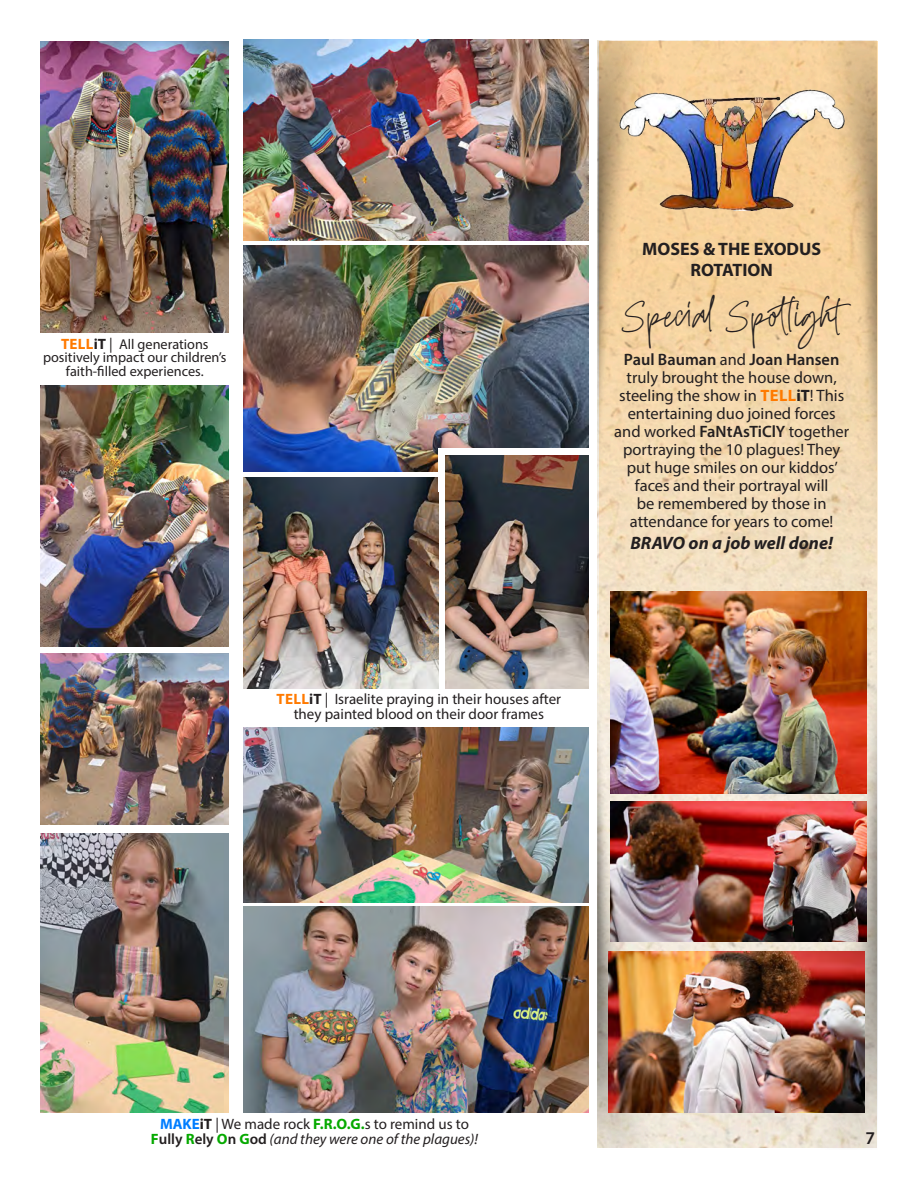
<style>
.page{position:relative;width:918px;height:1188px;background:#fff}
.page>*{position:absolute;margin:0;border:0;box-sizing:border-box;transform-origin:0 0}
.t1{font:31.5px "Alistonde";color:#231f20}
.t2{font:700 18px/21.6px "Myriad Pro";color:#231f20;text-align:center}
.t3{font:italic 700 18px "Myriad Pro";color:#231f20}
.t4{font:600 18px "Myriad Pro";color:#231f20}
.t5{font:16.5px/18px "Myriad Pro";color:#231f20;text-align:center}
.t6{font:15px "Myriad Pro";color:#231f20}
.t7{font:italic 15px "Myriad Pro";color:#231f20}
.t8{font:14.25px/13.5px "Myriad Pro";color:#231f20;text-align:center}
.s1{font-weight:700;font-size:15px;color:#ff7a00}
.s2{font-weight:700;font-size:15px}
.s3{font-size:15px}
.s4{font-weight:600}
.s5{font-weight:700;color:#ff7a00}
.s6{font-weight:700}
.s7{font-weight:700;color:#007dff}
.s8{font-weight:700;color:#06a900}
.s9{font-weight:700;font-style:normal;color:#06a900}
.s10{font-weight:600;font-style:normal}
</style>
<div class="page">
<svg style="left:666px;top:41px;width:145px;height:910px;background:#f3d6ab"></svg>
<img style="left:597px;top:41px;width:69px;height:1107px">
<img style="left:811px;top:41px;width:67px;height:1107px">
<img style="left:41px;top:42px;width:188px;height:290px">
<img style="left:40px;top:386px;width:189px;height:261px">
<img style="left:608px;top:951px;width:257px;height:161px">
<img style="left:610px;top:592px;width:257px;height:201px">
<img style="left:610px;top:801px;width:257px;height:140px">
<img style="left:243px;top:40px;width:346px;height:200px">
<img style="left:243px;top:727px;width:346px;height:175px">
<img style="left:243px;top:246px;width:346px;height:226px">
<img style="left:40px;top:653px;width:189px;height:171px">
<img style="left:41px;top:834px;width:188px;height:278px">
<img style="left:243px;top:907px;width:346px;height:205px">
<img style="left:243px;top:478px;width:195px;height:211px">
<img style="left:615px;top:88px;width:232px;height:123px">
<div style="left:438px;top:448px;width:159px;height:43px;background:#fff"></div>
<img style="left:446px;top:456px;width:143px;height:233px">
<p class="t8" style="left:43px;top:337px;width:185px"><span class="s1">TELL</span><span class="s2">iT</span> <span class="s3">|</span> All generations positively impact our children’s faith-filled experiences.</p>
<p class="t2" style="left:642px;top:237px;width:180px">MOSES &amp; THE EXODUS<br>ROTATION</p>
<p class="t1" style="left:622px;top:296px;width:240px">Special Spotlight</p>
<p class="t5" style="left:614px;top:350px;width:236px"><span class="s4">Paul Bauman</span> and <span class="s4">Joan Hansen </span>truly brought the house down, steeling the show in <span class="s5">TELL</span><span class="s6">iT</span>! This entertaining duo joined forces and worked <span class="s4">FaNtAsTiClY</span> together portraying the 10 plagues! They put huge smiles on our kiddos’ faces and their portrayal will<br>be remembered by those in attendance for years to come!</p>
<p class="t3" style="left:631px;top:531px;width:204px">BRAVO on a job well done!</p>
<p class="t6" style="left:277px;top:689px;width:286px"><span class="s5">TELL</span><span class="s6">iT</span> | Israelite praying in their houses after</p>
<p class="t6" style="left:294px;top:704px;width:252px">they painted blood on their door frames</p>
<p class="t6" style="left:160px;top:1115px;width:310px"><span class="s7">MAKE</span><span class="s6">iT</span> | We made rock <span class="s8">F.R.O.G.</span>s to remind us to</p>
<p class="t7" style="left:151px;top:1130px;width:329px"><span class="s9">F</span><span class="s10">ully</span> <span class="s9">R</span><span class="s10">ely</span> <span class="s9">O</span><span class="s10">n</span> <span class="s9">G</span><span class="s10">od</span> (and they were one of the plagues)!</p>
<p class="t4" style="left:865px;top:1126px;width:11px">7</p>
</div>
